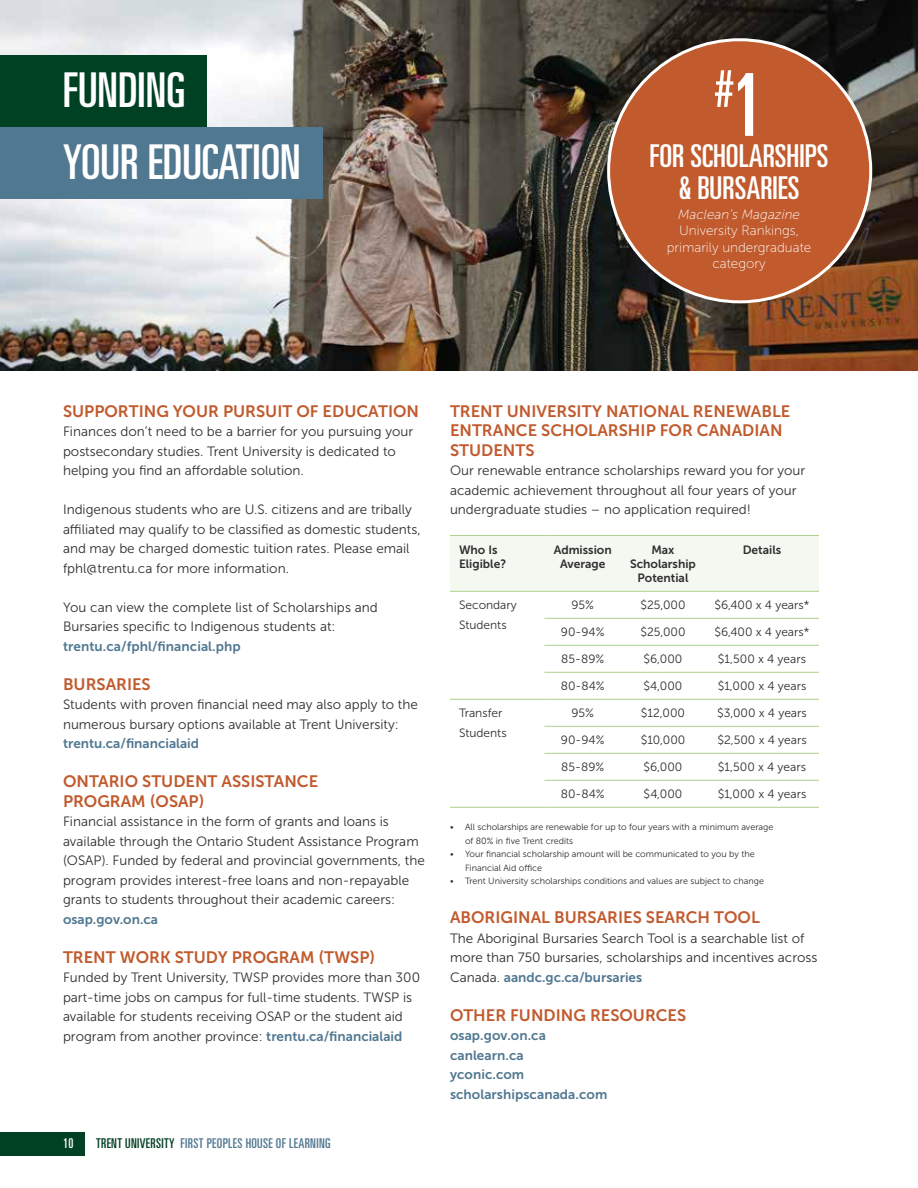
<style>
.page{position:relative;width:918px;height:1188px;background:#fff}
.page>*{position:absolute;margin:0;border:0;box-sizing:border-box;transform-origin:0 0}
.t1{font:ultra-condensed 50.7px "Univers";color:#fff}
.t2{font:ultra-condensed 48px/72px "Univers";color:#fff}
.t3{font:ultra-condensed 31.5px/31.5px "Univers";color:#fff;text-align:center}
.t4{font:16.5px/19.5px "Museo Sans 700";color:#c15a2d}
.t5{font:13.5px/19.5px "Museo Sans 300";color:#2e2e2f}
.t6{font:13.5px/19.5px "Museo Sans 700";letter-spacing:.005em;color:#517891}
.t7{font:13.5px/16.5px "Museo Sans 100";color:#fff;text-align:center}
.t8{font:ultra-condensed 13.5px "Univers";letter-spacing:.025em;color:#517891}
.t9{font:italic 13.5px "Museo Sans 100";color:#fff}
.t10{font:ultra-condensed 13.5px "Univers";color:#fff}
.t11{font:12px/19.5px "Museo Sans 300";color:#2e2e2f}
.t12{font:12px/14.4px "Museo Sans 700";color:#2e2e2f;text-align:center}
.t13{font:9px/13.5px "Museo Sans 300";color:#2e2e2f}
.s1{font-size:87px}
.s2{font-family:"Museo Sans 700";color:#517891}
.s3{color:#004023}
.s4{font-family:"Museo Sans 300";color:#2e2e2f}
</style>
<div class="page">
<div style="left:0;top:1132px;width:85px;height:24px;background:#004023"></div>
<img style="left:0;top:0;width:918px;height:370px">
<div style="left:450px;top:536px;width:369px;height:55px;background:#f4f8f0"></div>
<hr style="left:450px;top:535px;width:94px;height:1px;background:#acd18c">
<hr style="left:544px;top:535px;width:77px;height:1px;background:#acd18c">
<hr style="left:621px;top:535px;width:84px;height:1px;background:#acd18c">
<hr style="left:705px;top:535px;width:114px;height:1px;background:#acd18c">
<hr style="left:450px;top:591px;width:94px;height:1px;background:#acd18c">
<hr style="left:544px;top:591px;width:77px;height:1px;background:#acd18c">
<hr style="left:621px;top:591px;width:84px;height:1px;background:#acd18c">
<hr style="left:705px;top:591px;width:114px;height:1px;background:#acd18c">
<hr style="left:544px;top:618px;width:77px;height:1px;background:#acd18c">
<hr style="left:621px;top:618px;width:84px;height:1px;background:#acd18c">
<hr style="left:705px;top:618px;width:114px;height:1px;background:#acd18c">
<hr style="left:544px;top:645px;width:77px;height:1px;background:#acd18c">
<hr style="left:621px;top:645px;width:84px;height:1px;background:#acd18c">
<hr style="left:705px;top:645px;width:114px;height:1px;background:#acd18c">
<hr style="left:544px;top:672px;width:77px;height:1px;background:#acd18c">
<hr style="left:621px;top:672px;width:84px;height:1px;background:#acd18c">
<hr style="left:705px;top:672px;width:114px;height:1px;background:#acd18c">
<hr style="left:450px;top:699px;width:94px;height:1px;background:#acd18c">
<hr style="left:450px;top:807px;width:94px;height:1px;background:#acd18c">
<hr style="left:544px;top:699px;width:77px;height:1px;background:#acd18c">
<hr style="left:621px;top:699px;width:84px;height:1px;background:#acd18c">
<hr style="left:705px;top:699px;width:114px;height:1px;background:#acd18c">
<hr style="left:544px;top:726px;width:77px;height:1px;background:#acd18c">
<hr style="left:621px;top:726px;width:84px;height:1px;background:#acd18c">
<hr style="left:705px;top:726px;width:114px;height:1px;background:#acd18c">
<hr style="left:544px;top:753px;width:77px;height:1px;background:#acd18c">
<hr style="left:621px;top:753px;width:84px;height:1px;background:#acd18c">
<hr style="left:705px;top:753px;width:114px;height:1px;background:#acd18c">
<hr style="left:544px;top:780px;width:77px;height:1px;background:#acd18c">
<hr style="left:621px;top:780px;width:84px;height:1px;background:#acd18c">
<hr style="left:705px;top:780px;width:114px;height:1px;background:#acd18c">
<hr style="left:544px;top:807px;width:77px;height:1px;background:#acd18c">
<hr style="left:621px;top:807px;width:84px;height:1px;background:#acd18c">
<hr style="left:705px;top:807px;width:114px;height:1px;background:#acd18c">
<div style="left:609px;top:40px;width:262px;height:262px;background:#c15a2d;border-radius:50%"></div>
<div style="left:0;top:55px;width:207px;height:72px;background:#004023"></div>
<div style="left:0;top:127px;width:322px;height:72px;background:#517891"></div>
<h2 class="t2" style="left:63px;top:54px;width:239px">FUNDING<br>YOUR EDUCATION</h2>
<h1 class="t1" style="left:715px;top:60px;width:50px">#<span class="s1">1</span></h1>
<h3 class="t3" style="left:650px;top:140px;width:181px">FOR SCHOLARSHIPS &amp; BURSARIES</h3>
<p class="t9" style="left:678px;top:207px;width:123px">Maclean’s Magazine</p>
<p class="t7" style="left:667px;top:223px;width:146px">University Rankings, primarily undergraduate category</p>
<p class="t4" style="left:63px;top:401px;width:358px">SUPPORTING YOUR PURSUIT OF EDUCATION</p>
<p class="t5" style="left:63px;top:422px;width:352px">Finances don’t need to be a barrier for you pursuing your postsecondary studies. Trent University is dedicated to helping you find an affordable solution.</p>
<p class="t5" style="left:63px;top:500px;width:359px">Indigenous students who are U.S. citizens and are tribally affiliated may qualify to be classified as domestic students, and may be charged domestic tuition rates. Please email fphl@trentu.ca for more information.</p>
<p class="t5" style="left:63px;top:597px;width:316px">You can view the complete list of Scholarships and<br>Bursaries specific to Indigenous students at:</p>
<p class="t6" style="left:63px;top:636px;width:179px">trentu.ca/fphl/financial.php</p>
<p class="t4" style="left:63px;top:674px;width:89px">BURSARIES</p>
<p class="t5" style="left:63px;top:695px;width:356px">Students with proven financial need may also apply to the numerous bursary options available at Trent University:</p>
<p class="t6" style="left:63px;top:734px;width:138px">trentu.ca/financialaid</p>
<p class="t4" style="left:63px;top:772px;width:257px">ONTARIO STUDENT ASSISTANCE<br>PROGRAM (OSAP)</p>
<p class="t5" style="left:63px;top:812px;width:363px">Financial assistance in the form of grants and loans is available through the Ontario Student Assistance Program (OSAP). Funded by federal and provincial governments, the program provides interest-free loans and non-repayable grants to students throughout their academic careers:</p>
<p class="t6" style="left:63px;top:909px;width:97px">osap.gov.on.ca</p>
<p class="t4" style="left:63px;top:947px;width:314px">TRENT WORK STUDY PROGRAM (TWSP)</p>
<p class="t5" style="left:63px;top:968px;width:359px">Funded by Trent University, TWSP provides more than 300 part-time jobs on campus for full-time students. TWSP is available for students receiving OSAP or the student aid program from another province: <span class="s2">trentu.ca/financialaid</span></p>
<p class="t10" style="left:63px;top:1136px;width:12px">10</p>
<p class="t8" style="left:96px;top:1136px;width:236px"><span class="s3">TRENT UNIVERSITY</span> FIRST PEOPLES HOUSE OF LEARNING</p>
<p class="t4" style="left:450px;top:401px;width:342px">TRENT UNIVERSITY NATIONAL RENEWABLE<br>ENTRANCE SCHOLARSHIP FOR CANADIAN<br>STUDENTS</p>
<p class="t5" style="left:450px;top:461px;width:357px">Our renewable entrance scholarships reward you for your academic achievement throughout all four years of your undergraduate studies – no application required!</p>
<p class="t12" style="left:459px;top:542px;width:49px;text-align:left">Who Is<br>Eligible?</p>
<p class="t12" style="left:554px;top:542px;width:60px">Admission<br>Average</p>
<p class="t12" style="left:630px;top:542px;width:67px">Max<br>Scholarship<br>Potential</p>
<p class="t12" style="left:743px;top:542px;width:40px">Details</p>
<p class="t11" style="left:459px;top:596px;width:59px">Secondary<br>Students</p>
<p class="t11" style="left:571px;top:596px;width:24px">95%</p>
<p class="t11" style="left:640px;top:596px;width:47px">$25,000</p>
<p class="t11" style="left:715px;top:596px;width:96px">$6,400 x 4 years*</p>
<p class="t11" style="left:561px;top:623px;width:45px">90-94%</p>
<p class="t11" style="left:640px;top:623px;width:47px">$25,000</p>
<p class="t11" style="left:715px;top:623px;width:96px">$6,400 x 4 years*</p>
<p class="t11" style="left:561px;top:650px;width:44px">85-89%</p>
<p class="t11" style="left:644px;top:650px;width:40px">$6,000</p>
<p class="t11" style="left:718px;top:650px;width:90px">$1,500 x 4 years</p>
<p class="t11" style="left:561px;top:677px;width:45px">80-84%</p>
<p class="t11" style="left:644px;top:677px;width:40px">$4,000</p>
<p class="t11" style="left:718px;top:677px;width:90px">$1,000 x 4 years</p>
<p class="t11" style="left:459px;top:704px;width:49px">Transfer<br>Students</p>
<p class="t11" style="left:571px;top:704px;width:24px">95%</p>
<p class="t11" style="left:641px;top:704px;width:46px">$12,000</p>
<p class="t11" style="left:717px;top:704px;width:91px">$3,000 x 4 years</p>
<p class="t11" style="left:561px;top:731px;width:45px">90-94%</p>
<p class="t11" style="left:641px;top:731px;width:46px">$10,000</p>
<p class="t11" style="left:717px;top:731px;width:91px">$2,500 x 4 years</p>
<p class="t11" style="left:561px;top:758px;width:44px">85-89%</p>
<p class="t11" style="left:644px;top:758px;width:40px">$6,000</p>
<p class="t11" style="left:718px;top:758px;width:90px">$1,500 x 4 years</p>
<p class="t11" style="left:561px;top:785px;width:45px">80-84%</p>
<p class="t11" style="left:644px;top:785px;width:40px">$4,000</p>
<p class="t11" style="left:718px;top:785px;width:90px">$1,000 x 4 years</p>
<p class="t13" style="left:465px;top:820px;width:310px;text-indent:-15px">• All scholarships are renewable for up to four years with a minimum average of 80% in five Trent credits</p>
<p class="t13" style="left:465px;top:847px;width:291px;text-indent:-15px">• Your financial scholarship amount will be communicated to you by the<br>Financial Aid office</p>
<p class="t13" style="left:450px;top:874px;width:316px">• Trent University scholarships conditions and values are subject to change</p>
<p class="t4" style="left:450px;top:908px;width:311px">ABORIGINAL BURSARIES SEARCH TOOL</p>
<p class="t5" style="left:450px;top:928px;width:369px">The Aboriginal Bursaries Search Tool is a searchable list of more than 750 bursaries, scholarships and incentives across</p>
<p class="t6" style="left:450px;top:967px;width:194px"><span class="s4">Canada.</span> aandc.gc.ca/bursaries</p>
<p class="t4" style="left:450px;top:1005px;width:238px">OTHER FUNDING RESOURCES</p>
<p class="t6" style="left:450px;top:1026px;width:159px">osap.gov.on.ca canlearn.ca<br>yconic.com scholarshipscanada.com</p>
</div>
